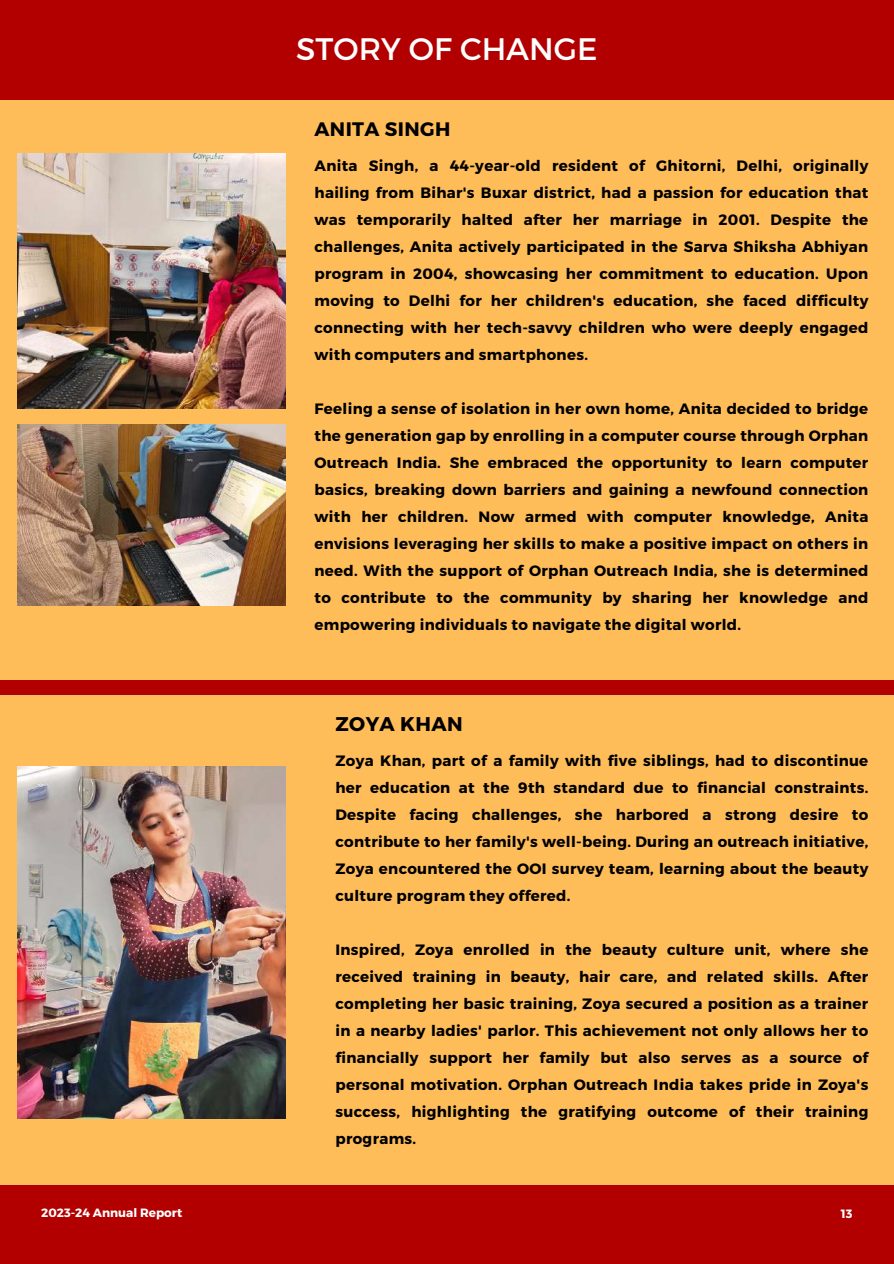
<style>
.page{position:relative;width:894px;height:1264px;background:#fff}
.page>*{position:absolute;margin:0;border:0;box-sizing:border-box;transform-origin:0 0}
.t1{font:31.05px "Montserrat";color:#fff}
.t2{font:700 19.8px "Montserrat";letter-spacing:.02em;color:#000}
.t3{font:700 19.5px "Montserrat";letter-spacing:.02em;color:#000}
.t4{font:700 15px/27px "Montserrat";letter-spacing:.02em;color:#000;text-align:justify}
.t5{font:700 12px "Montserrat";color:#fff}
</style>
<div class="page">
<div style="left:0;top:0;width:893px;height:1263px;background:#b20000"></div>
<div style="left:0;top:695px;width:893px;height:489px;background:#ffbd59"></div>
<div style="left:0;top:101px;width:893px;height:579px;background:#ffbd59"></div>
<img style="left:17px;top:153px;width:268px;height:256px">
<img style="left:17px;top:424px;width:268px;height:181px">
<img style="left:17px;top:766px;width:268px;height:352px">
<h1 class="t1" style="left:296px;top:29px;width:302px">STORY OF CHANGE</h1>
<h3 class="t3" style="left:314px;top:117px;width:137px">ANITA SINGH</h3>
<p class="t4" style="left:314px;top:152px;width:555px">Anita Singh, a 44-year-old resident of Ghitorni, Delhi, originally hailing from Bihar's Buxar district, had a passion for education that was temporarily halted after her marriage in 2001. Despite the challenges, Anita actively participated in the Sarva Shiksha Abhiyan program in 2004, showcasing her commitment to education. Upon moving to Delhi for her children's education, she faced difficulty connecting with her tech-savvy children who were deeply engaged with computers and smartphones.</p>
<p class="t4" style="left:314px;top:395px;width:555px">Feeling a sense of isolation in her own home, Anita decided to bridge the generation gap by enrolling in a computer course through Orphan Outreach India. She embraced the opportunity to learn computer basics, breaking down barriers and gaining a newfound connection with her children. Now armed with computer knowledge, Anita envisions leveraging her skills to make a positive impact on others in need. With the support of Orphan Outreach India, she is determined to contribute to the community by sharing her knowledge and empowering individuals to navigate the digital world.</p>
<h2 class="t2" style="left:335px;top:711px;width:129px">ZOYA KHAN</h2>
<p class="t4" style="left:335px;top:746px;width:534px">Zoya Khan, part of a family with five siblings, had to discontinue her education at the 9th standard due to financial constraints.<br>Despite facing challenges, she harbored a strong desire to contribute to her family's well-being. During an outreach initiative, Zoya encountered the OOI survey team, learning about the beauty culture program they offered.</p>
<p class="t4" style="left:335px;top:935px;width:534px">Inspired, Zoya enrolled in the beauty culture unit, where she received training in beauty, hair care, and related skills. After completing her basic training, Zoya secured a position as a trainer in a nearby ladies' parlor. This achievement not only allows her to financially support her family but also serves as a source of personal motivation. Orphan Outreach India takes pride in Zoya's success, highlighting the gratifying outcome of their training programs.</p>
<p class="t5" style="left:41px;top:1205px;width:142px">2023-24 Annual Report</p>
<p class="t5" style="left:840px;top:1206px;width:13px">13</p>
</div>
